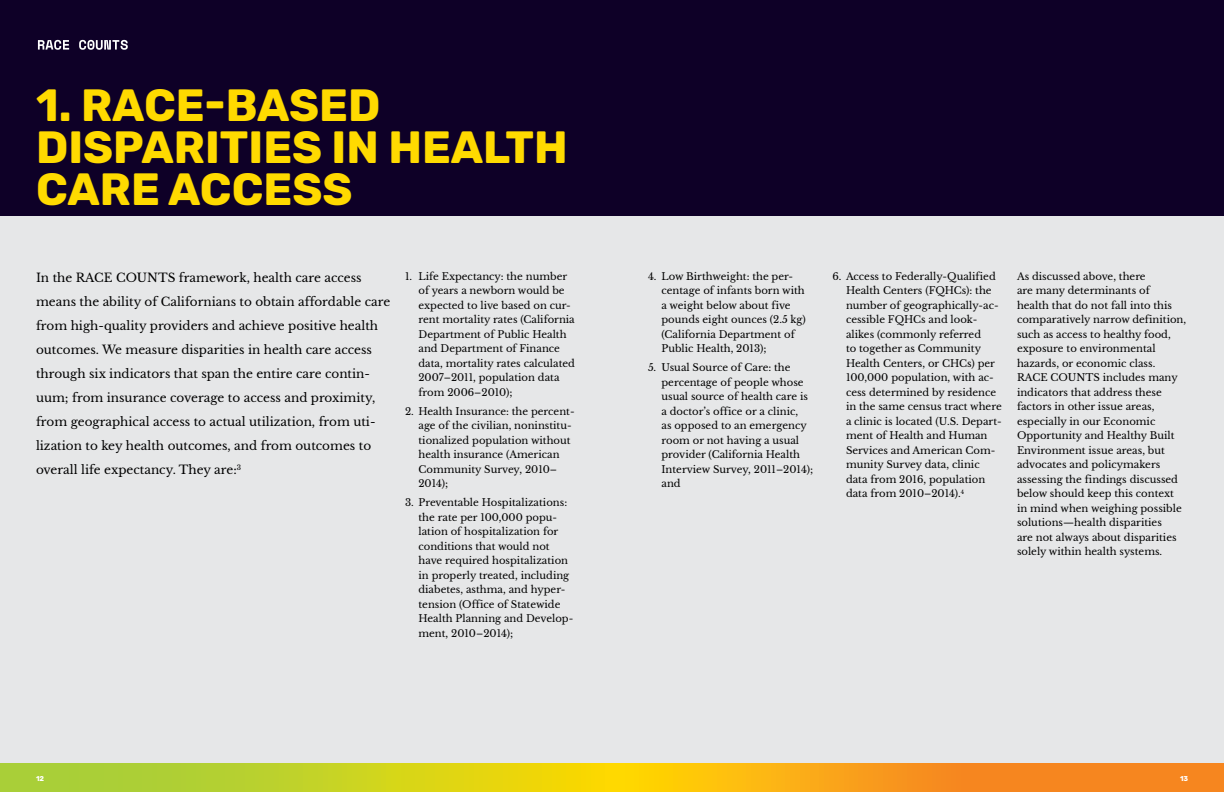
<style>
.page{position:relative;width:1224px;height:792px;background:#fff}
.page>*{position:absolute;margin:0;border:0;box-sizing:border-box;transform-origin:0 0}
.t1{font:700 45px/42px "Rubik";color:#ffda00}
.t2{font:12px/24px "Libre Baskerville";color:#000}
.t3{font:10px/14.5px "Libre Baskerville";color:#000}
.t4{font:700 7px "Rubik";color:#fff}
</style>
<div class="page">
<div style="left:0;top:0;width:612px;height:792px;background:#e6e7e8"></div>
<div style="left:612px;top:0;width:612px;height:792px;background:#e6e7e8"></div>
<svg style="left:0;top:763px;width:1224px;height:29px;background:#e0b81d"></svg>
<div style="left:0;top:0;width:1224px;height:216px;background:#0e0027"></div>
<svg style="left:54px;top:40px;width:74px;height:10px"></svg>
<h1 class="t1" style="left:36px;top:85px;width:533px">1. RACE-BASED<br>DISPARITIES IN HEALTH<br>CARE ACCESS</h1>
<p class="t2" style="left:36px;top:265px;width:356px">In the RACE COUNTS framework, health care access means the ability of Californians to obtain affordable care from high-quality providers and achieve positive health outcomes. We measure disparities in health care access through six indicators that span the entire care contin&shy;uum; from insurance coverage to access and proximity, from geographical access to actual utilization, from uti&shy;lization to key health outcomes, and from outcomes to overall life expectancy. They are:<sup>3</sup></p>
<p class="t3" style="left:418px;top:269px;width:158px;text-indent:-14px">1. Life Expectancy: the number of years a newborn would be expected to live based on cur&shy;rent mortality rates (California<br>Department of Public Health and Department of Finance data, mortality rates calculated<br>2007–2011, population data from 2006–2010);</p>
<p class="t3" style="left:418px;top:404px;width:158px;text-indent:-14px">2. Health Insurance: the percent&shy;age of the civilian, noninstitu&shy;tionalized population without health insurance (American<br>Community Survey, 2010–<br>2014);</p>
<p class="t3" style="left:418px;top:495px;width:156px;text-indent:-14px">3. Preventable Hospitalizations: the rate per 100,000 popu&shy;lation of hospitalization for conditions that would not have required hospitalization in properly treated, including diabetes, asthma, and hyper&shy;tension (Office of Statewide<br>Health Planning and Develop&shy;ment, 2010–2014);</p>
<p class="t3" style="left:662px;top:269px;width:146px;text-indent:-14px">4. Low Birthweight: the per&shy;centage of infants born with a weight below about five pounds eight ounces (2.5 kg) (California Department of<br>Public Health, 2013);</p>
<p class="t3" style="left:662px;top:360px;width:153px;text-indent:-14px">5. Usual Source of Care: the percentage of people whose usual source of health care is a doctor’s office or a clinic,<br>as opposed to an emergency room or not having a usual provider (California Health<br>Interview Survey, 2011–2014); and</p>
<p class="t3" style="left:846px;top:269px;width:157px;text-indent:-14px">6. Access to Federally-Qualified<br>Health Centers (FQHCs): the number of geographically-ac&shy;cessible FQHCs and look&shy;alikes (commonly referred<br>to together as Community<br>Health Centers, or CHCs) per<br>100,000 population, with ac&shy;cess determined by residence in the same census tract where a clinic is located (U.S. Depart&shy;ment of Health and Human<br>Services and American Com&shy;munity Survey data, clinic data from 2016, population data from 2010–2014).<sup>4</sup></p>
<p class="t3" style="left:1017px;top:269px;width:171px">As discussed above, there<br>are many determinants of<br>health that do not fall into this comparatively narrow definition, such as access to healthy food, exposure to environmental hazards, or economic class.<br>RACE COUNTS includes many indicators that address these factors in other issue areas, especially in our Economic<br>Opportunity and Healthy Built<br>Environment issue areas, but advocates and policymakers assessing the findings discussed below should keep this context in mind when weighing possible solutions—health disparities<br>are not always about disparities solely within health systems.</p>
<p class="t4" style="left:36px;top:774px;width:10px">12</p>
<p class="t4" style="left:1180px;top:774px;width:10px">13</p>
</div>
